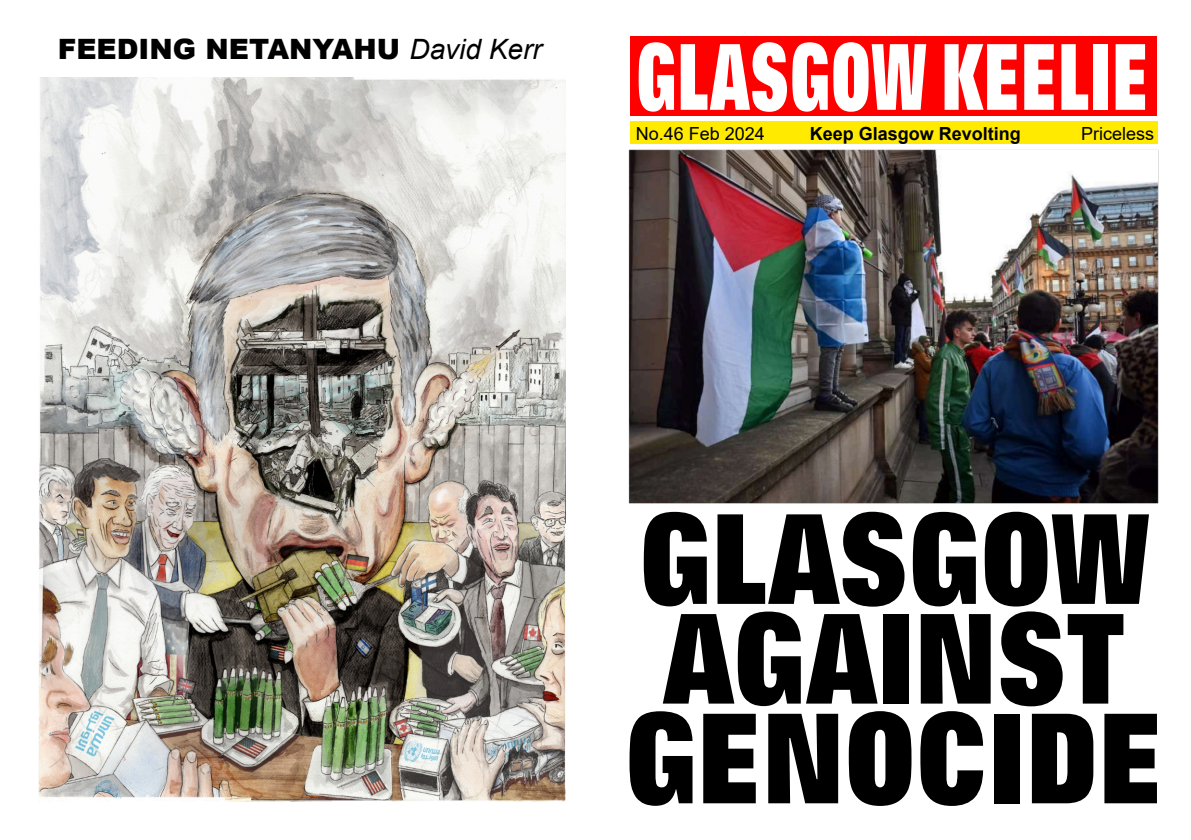
<style>
.page{position:relative;width:1191px;height:840px;background:#fff}
.page>*{position:absolute;margin:0;border:0;box-sizing:border-box;transform-origin:0 0}
.t1{font:800 125.4px/99.6px "Folio BT";color:#000;text-align:center;scale:.76 1}
.t2{font:800 92px "Folio BT";letter-spacing:.01em;color:#fff;scale:.58 1}
.t3{font:900 28px "Arial";color:#000}
.t4{font:700 23.2px "Arial";color:#000;scale:.78 1}
.t5{font:900 23.2px "Arial";color:#000;scale:.78 1}
.t6{font:18px "Arial";color:#000}
.t7{font:700 18px "Arial";color:#000}
.s1{font-weight:400;font-style:italic}
</style>
<div class="page">
<div style="left:630px;top:36px;width:526px;height:80px;background:#f00"></div>
<img style="left:628px;top:121px;width:531px;height:383px">
<img style="left:38px;top:78px;width:528px;height:723px">
<p class="t3" style="left:58px;top:38px;width:485px">FEEDING NETANYAHU <span class="s1">David Kerr</span></p>
<h2 class="t2" style="left:636px;top:40px;width:885px">GLASGOW KEELIE</h2>
<p class="t4" style="left:629px;top:126px;width:158px">February 2022</p>
<p class="t5" style="left:797px;top:127px;width:308px">Keep Glasgow Revolting</p>
<p class="t4" style="left:1077px;top:126px;width:103px">Priceless</p>
<p class="t6" style="left:635px;top:127px;width:131px">No.46 Feb 2024</p>
<p class="t7" style="left:810px;top:127px;width:213px">Keep Glasgow Revolting</p>
<p class="t6" style="left:1081px;top:127px;width:75px">Priceless</p>
<h1 class="t1" style="left:625px;top:521px;width:709px">GLASGOW<br>AGAINST<br>GENOCIDE</h1>
</div>
